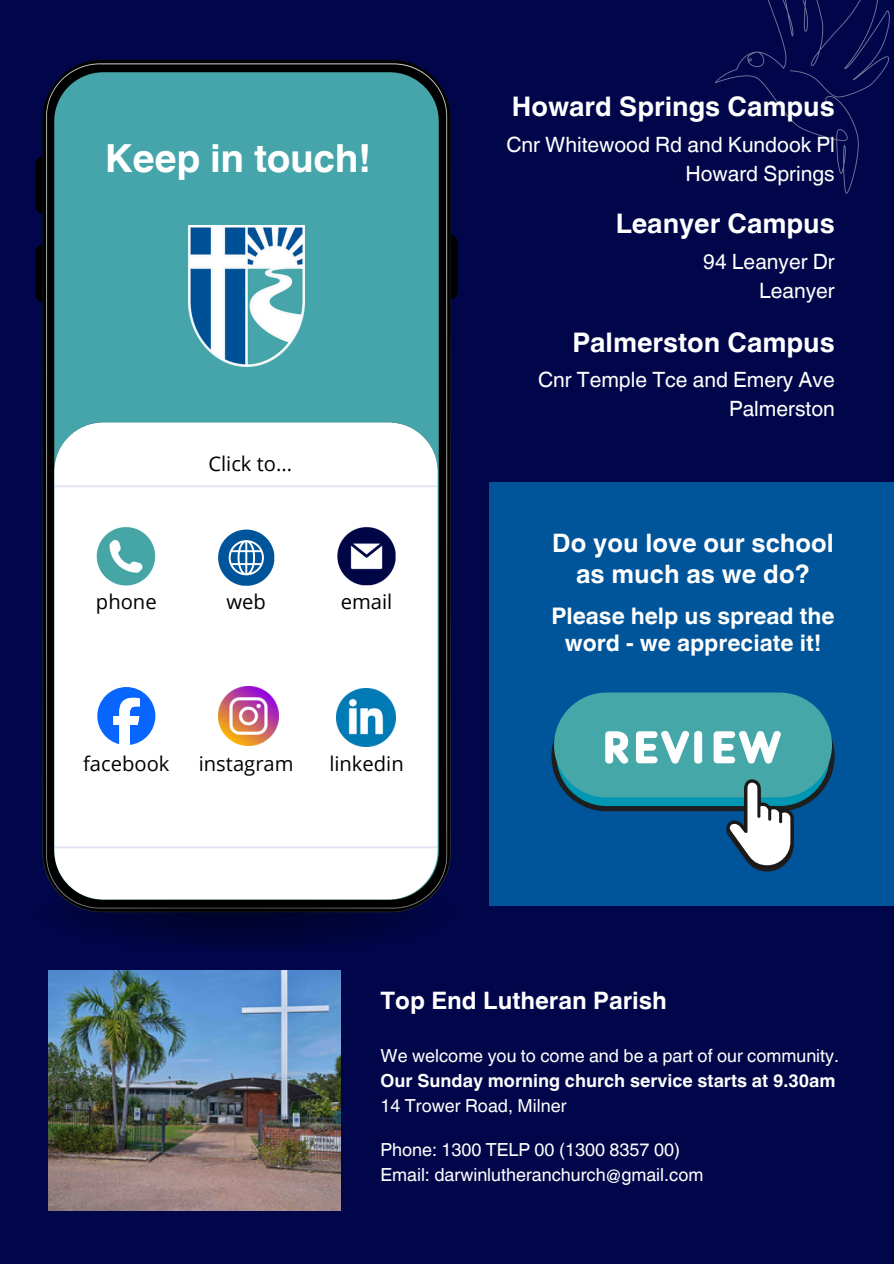
<style>
.page{position:relative;width:894px;height:1264px;background:#fff}
.page>*{position:absolute;margin:0;border:0;box-sizing:border-box;transform-origin:0 0}
.t1{font:700 38.7px "Helvetica World";letter-spacing:-.01em;color:#fff}
.t2{font:700 27px "Helvetica World";color:#fff}
.t3{font:700 25.35px/30.8px "Helvetica World";color:#fff;text-align:center}
.t4{font:700 24px "Helvetica World";color:#fff}
.t5{font:700 22.8px/27px "Helvetica World";color:#fff;text-align:center}
.t6{font:21.15px/28.7px "Helvetica World";color:#fff;text-align:right}
.t7{font:20.25px "Open Sans";color:#000}
.t8{font:18px "Helvetica World";color:#fff}
.t9{font:700 18px "Helvetica World";color:#fff}
</style>
<div class="page">
<div style="left:0;top:0;width:893px;height:1263px;background:#000649"></div>
<img style="left:714px;top:0;width:176px;height:194px">
<img style="left:35px;top:59px;width:423px;height:812px">
<img style="left:45px;top:871px;width:403px;height:73px">
<img style="left:49px;top:417px;width:395px;height:488px">
<img style="left:173px;top:225px;width:131px;height:141px">
<svg style="left:97px;top:687px;width:58px;height:58px;background:#70a6ff"></svg>
<svg style="left:218px;top:529px;width:56px;height:56px;background:#5c91bd"></svg>
<img style="left:218px;top:686px;width:60px;height:60px">
<img style="left:337px;top:688px;width:58px;height:58px">
<img style="left:49px;top:970px;width:291px;height:240px">
<div style="left:489px;top:482px;width:404px;height:423px;background:#005499"></div>
<div style="left:554px;top:692px;width:277px;height:105px;background:#46a7a9;border-radius:52px"></div>
<svg style="left:551px;top:701px;width:283px;height:170px"></svg>
<h1 class="t1" style="left:105px;top:127px;width:267px">Keep in touch!</h1>
<p class="t7" style="left:96px;top:587px;width:62px">phone</p>
<h4 class="t7" style="left:208px;top:449px;width:85px">Click to...</h4>
<h4 class="t7" style="left:226px;top:587px;width:41px">web</h4>
<h4 class="t7" style="left:341px;top:587px;width:53px">email</h4>
<p class="t7" style="left:83px;top:749px;width:88px">facebook</p>
<h4 class="t7" style="left:199px;top:749px;width:96px">instagram</h4>
<h4 class="t7" style="left:329px;top:749px;width:76px">linkedin</h4>
<p class="t2" style="left:511px;top:85px;width:324px">Howard Springs Campus</p>
<p class="t6" style="left:506px;top:130px;width:330px">Cnr Whitewood Rd and Kundook Pl<br>Howard Springs</p>
<h4 class="t2" style="left:615px;top:202px;width:220px">Leanyer Campus</h4>
<h2 class="t6" style="left:703px;top:247px;width:133px">94 Leanyer Dr<br>Leanyer</h2>
<p class="t2" style="left:572px;top:320px;width:264px">Palmerston Campus</p>
<h4 class="t6" style="left:538px;top:366px;width:298px">Cnr Temple Tce and Emery Ave<br>Palmerston</h4>
<p class="t3" style="left:552px;top:525px;width:283px">Do you love our school as much as we do?</p>
<h4 class="t5" style="left:551px;top:599px;width:285px">Please help us spread the word - we appreciate it!</h4>
<h2 class="t4" style="left:380px;top:981px;width:288px">Top End Lutheran Parish</h2>
<h4 class="t8" style="left:380px;top:1044px;width:460px">We welcome you to come and be a part of our community.</h4>
<h2 class="t9" style="left:380px;top:1066px;width:456px">Our Sunday morning church service starts at 9.30am</h2>
<h4 class="t8" style="left:380px;top:1095px;width:187px">14 Trower Road, Milner</h4>
<h2 class="t8" style="left:380px;top:1138px;width:301px">Phone: 1300 TELP 00 (1300 8357 00)</h2>
<h3 class="t8" style="left:380px;top:1163px;width:324px">Email: darwinlutheranchurch@gmail.com</h3>
</div>
